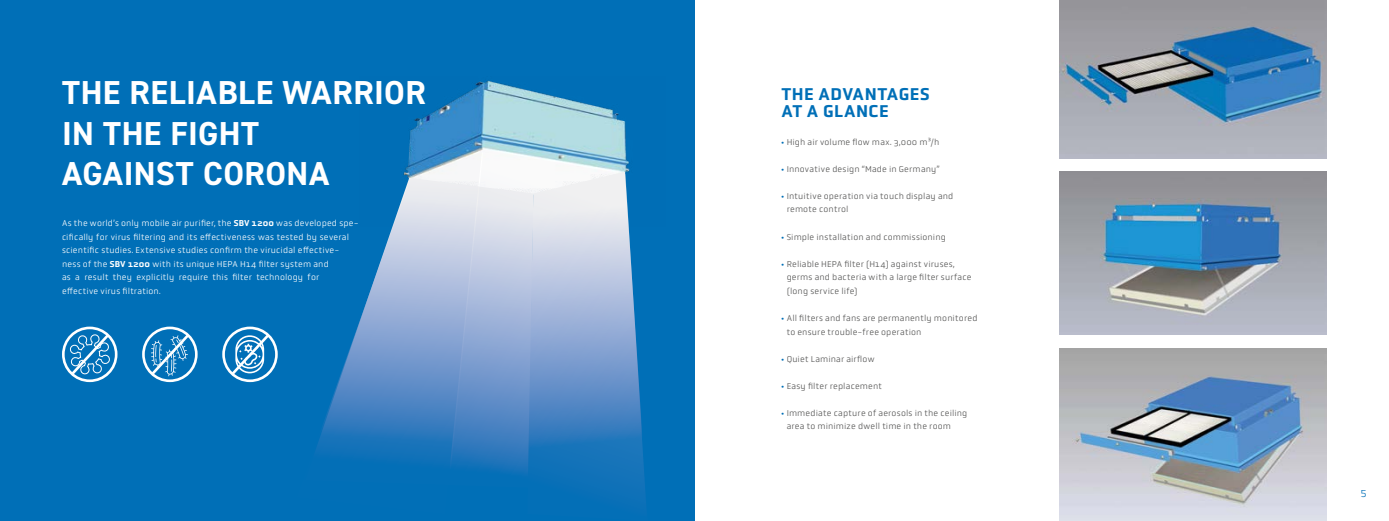
<style>
.page{position:relative;width:1389px;height:521px;background:#fff}
.page>*{position:absolute;margin:0;border:0;box-sizing:border-box;transform-origin:0 0}
.t1{font:700 33.25px/40.7px "DIN2014";letter-spacing:.01em;color:#fff}
.t2{font:500 17.5px/17.5px "Obvia";letter-spacing:.02em;color:#006fb7}
.t3{font:300 10.5px "Obvia";color:#006fb7}
.t4{font:300 8.75px/13.6px "Obvia";letter-spacing:.02em;color:#565655}
.t5{font:300 8.75px/13.6px "Obvia";letter-spacing:.03em;color:#fff}
.s1{font-weight:500}
.s2{color:#006fb7}
</style>
<div class="page">
<img style="left:1060px;top:0;width:267px;height:158px">
<img style="left:1060px;top:172px;width:267px;height:162px">
<img style="left:1060px;top:348px;width:267px;height:173px">
<div style="left:0;top:0;width:695px;height:521px;background:#006fb7"></div>
<img style="left:409px;top:80px;width:217px;height:71px">
<svg style="left:315px;top:151px;width:132px;height:314px"></svg>
<svg style="left:447px;top:149px;width:199px;height:359px"></svg>
<svg style="left:148px;top:332px;width:44px;height:46px"></svg>
<div style="left:142px;top:327px;width:56px;height:55px;border:3px solid #fff;border-radius:50%"></div>
<svg style="left:229px;top:332px;width:43px;height:46px"></svg>
<div style="left:222px;top:327px;width:56px;height:55px;border:3px solid #fff;border-radius:50%"></div>
<svg style="left:68px;top:332px;width:43px;height:46px"></svg>
<div style="left:62px;top:327px;width:55px;height:55px;border:3px solid #fff;border-radius:50%"></div>
<h1 class="t1" style="left:62px;top:72px;width:365px">THE RELIABLE WARRIOR<br>IN THE FIGHT<br>AGAINST CORONA</h1>
<p class="t5" style="left:62px;top:216px;width:298px">As the world’s only mobile air purifier, the <span class="s1">SBV 1200</span> was developed spe&shy;cifically for virus filtering and its effectiveness was tested by several scientific studies. Extensive studies confirm the virucidal effective&shy;ness of the <span class="s1">SBV 1200</span> with its unique HEPA H14 filter system and<br>as a result they explicitly require this filter technology for<br>effective virus filtration.</p>
<h2 class="t2" style="left:781px;top:85px;width:150px">THE ADVANTAGES<br>AT A GLANCE</h2>
<p class="t4" style="left:781px;top:135px;width:160px"><span class="s2">•</span> High air volume flow max. 3,000 m3/h</p>
<p class="t4" style="left:781px;top:162px;width:160px"><span class="s2">•</span> Innovative design “Made in Germany”</p>
<p class="t4" style="left:787px;top:189px;width:168px;text-indent:-5px"><span class="s2">•</span> Intuitive operation via touch display and remote control</p>
<p class="t4" style="left:781px;top:230px;width:166px"><span class="s2">•</span> Simple installation and commissioning</p>
<p class="t4" style="left:787px;top:257px;width:186px;text-indent:-5px"><span class="s2">•</span> Reliable HEPA filter (H14) against viruses, germs and bacteria with a large filter surface (long service life)</p>
<p class="t4" style="left:787px;top:311px;width:192px;text-indent:-5px"><span class="s2">•</span> All filters and fans are permanently monitored to ensure trouble-free operation</p>
<p class="t4" style="left:781px;top:352px;width:95px"><span class="s2">•</span> Quiet Laminar airflow</p>
<p class="t4" style="left:781px;top:379px;width:102px"><span class="s2">•</span> Easy filter replacement</p>
<p class="t4" style="left:787px;top:406px;width:182px;text-indent:-5px"><span class="s2">•</span> Immediate capture of aerosols in the ceiling area to minimize dwell time in the room</p>
<p class="t3" style="left:1361px;top:488px;width:7px">5</p>
</div>
